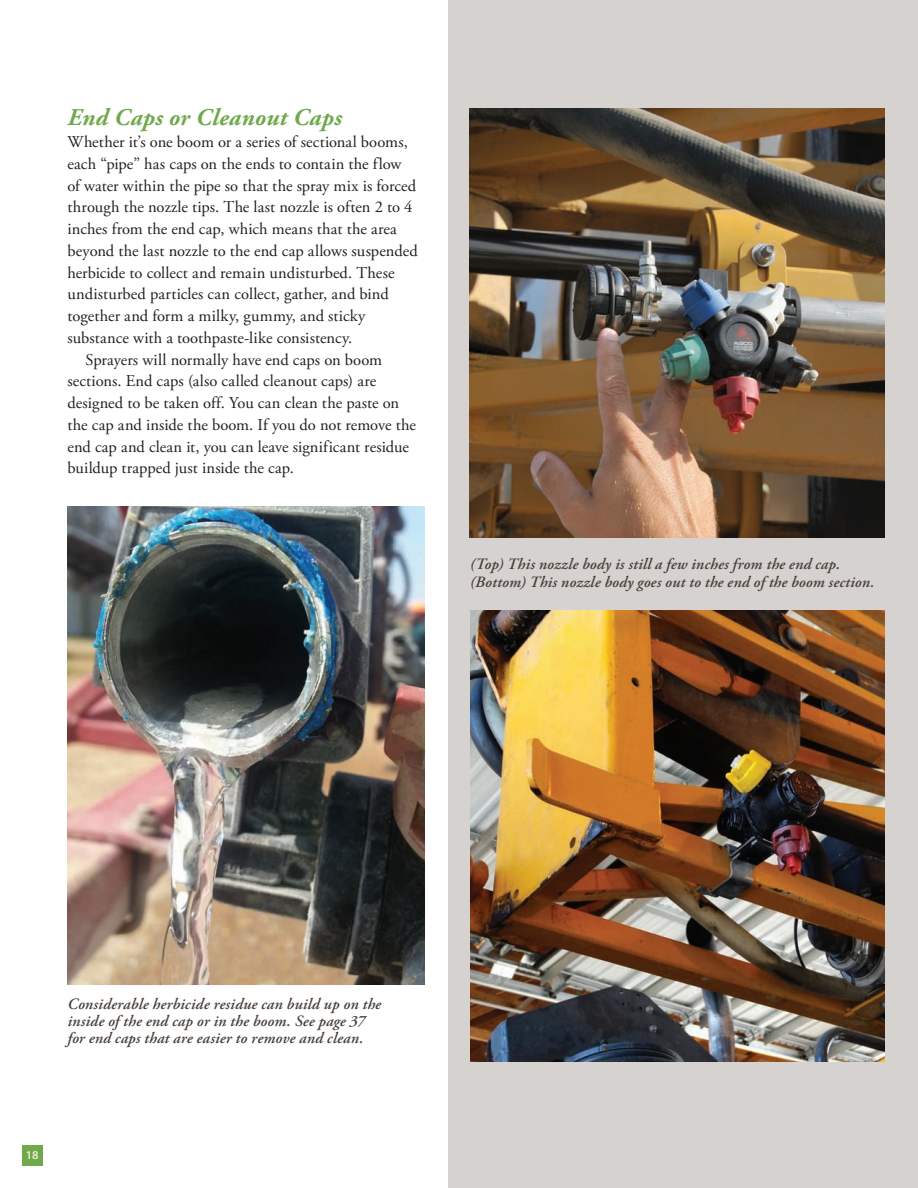
<style>
.page{position:relative;width:918px;height:1188px;background:#fff}
.page>*{position:absolute;margin:0;border:0;box-sizing:border-box;transform-origin:0 0}
.t1{font:italic 700 24px "Adobe Garamond Pro";letter-spacing:.015em;color:#70a94c}
.t2{font:16.5px "Adobe Garamond Pro";letter-spacing:.005em;color:#231f20}
.t3{font:italic 600 15.75px/17.2px "Adobe Garamond Pro";letter-spacing:.01em;color:#48403b}
.t4{font:600 12px "Myriad Pro";color:#f0ecd9}
</style>
<div class="page">
<div style="left:449px;top:0;width:469px;height:1188px;background:#d6d2d0"></div>
<img style="left:470px;top:108px;width:415px;height:430px">
<img style="left:68px;top:506px;width:357px;height:478px">
<div style="left:22px;top:1146px;width:20px;height:20px;background:#70a94c"></div>
<img style="left:470px;top:610px;width:415px;height:452px">
<h1 class="t1" style="left:68px;top:104px;width:276px">End Caps or Cleanout Caps</h1>
<p class="t2" style="left:68px;top:132px;width:342px">Whether it’s one boom or a series of sectional booms,</p>
<p class="t2" style="left:68px;top:154px;width:336px">each “pipe” has caps on the ends to contain the flow</p>
<p class="t2" style="left:68px;top:176px;width:350px">of water within the pipe so that the spray mix is forced</p>
<p class="t2" style="left:68px;top:197px;width:346px">through the nozzle tips. The last nozzle is often 2 to 4</p>
<p class="t2" style="left:68px;top:219px;width:331px">inches from the end cap, which means that the area</p>
<p class="t2" style="left:68px;top:241px;width:352px">beyond the last nozzle to the end cap allows suspended</p>
<p class="t2" style="left:68px;top:262px;width:329px">herbicide to collect and remain undisturbed. These</p>
<p class="t2" style="left:68px;top:284px;width:323px">undisturbed particles can collect, gather, and bind</p>
<p class="t2" style="left:68px;top:306px;width:299px">together and form a milky, gummy, and sticky</p>
<p class="t2" style="left:68px;top:328px;width:286px">substance with a toothpaste-like consistency.</p>
<p class="t2" style="left:86px;top:349px;width:298px">Sprayers will normally have end caps on boom</p>
<p class="t2" style="left:68px;top:371px;width:310px">sections. End caps (also called cleanout caps) are</p>
<p class="t2" style="left:68px;top:393px;width:333px">designed to be taken off. You can clean the paste on</p>
<p class="t2" style="left:68px;top:415px;width:350px">the cap and inside the boom. If you do not remove the</p>
<p class="t2" style="left:68px;top:436px;width:343px">end cap and clean it, you can leave significant residue</p>
<p class="t2" style="left:68px;top:458px;width:228px">buildup trapped just inside the cap.</p>
<p class="t3" style="left:470px;top:556px;width:406px">(Top) This nozzle body is still a few inches from the end cap. (Bottom) This nozzle body goes out to the end of the boom section.</p>
<p class="t3" style="left:68px;top:996px;width:315px">Considerable herbicide residue can build up on the inside of the end cap or in the boom. See page 37 for end caps that are easier to remove and clean.</p>
<p class="t4" style="left:26px;top:1147px;width:14px">18</p>
</div>
